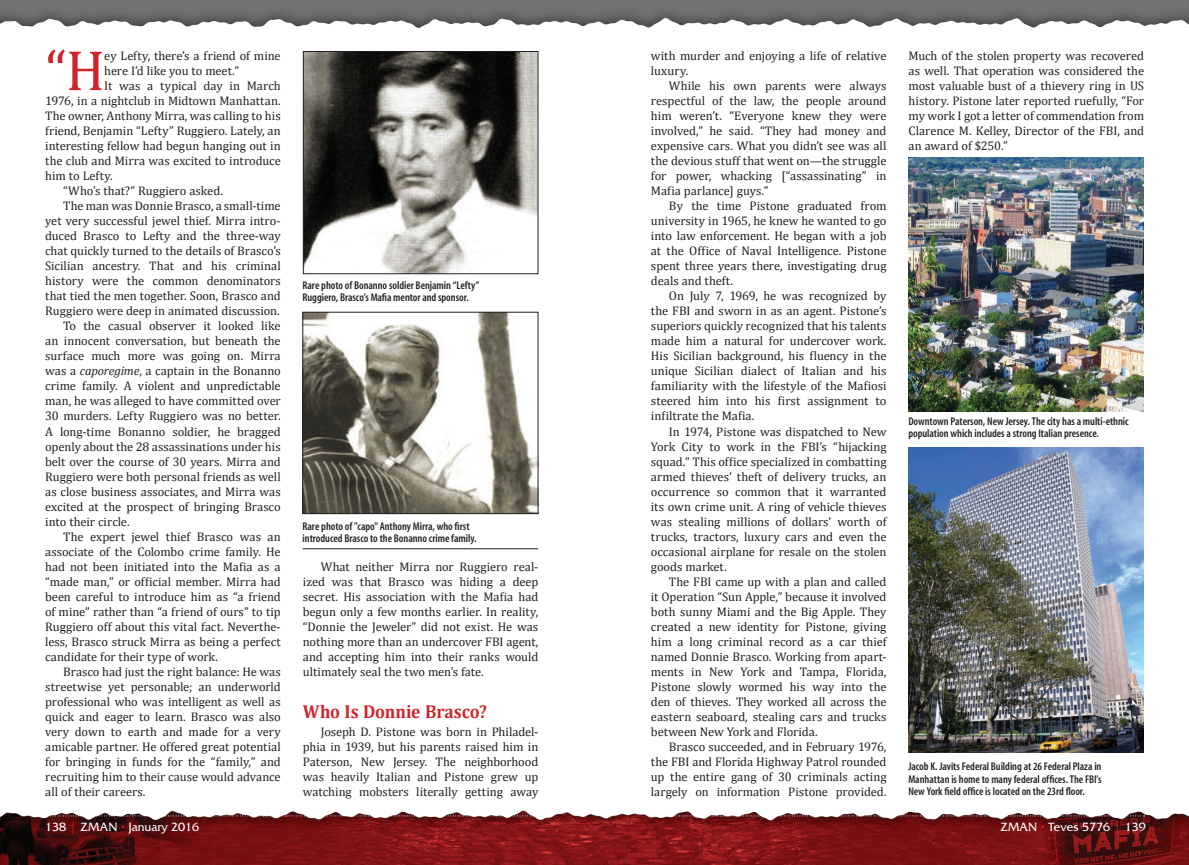
<style>
.page{position:relative;width:1189px;height:865px;background:#fff}
.page>*{position:absolute;margin:0;border:0;box-sizing:border-box;transform-origin:0 0}
.t1{font:57.5px "Cambria";color:#d1232a}
.t2{font:700 18.75px "Cambria";color:#d1232a;scale:.93 1}
.t3{font:12.5px/15px "Cambria";color:#231f20;text-align:justify}
.t4{font:12.5px "Friz Quadrata";color:#fff}
.t5{font:600 condensed 11.25px/12.5px "Myriad";letter-spacing:-.005em;color:#231f20}
.s1{font-style:italic}
.s2{color:#d1232a}
</style>
<div class="page">
<img style="left:0;top:0;width:1188px;height:28px">
<img style="left:0;top:810px;width:1188px;height:54px">
<img style="left:305px;top:53px;width:231px;height:219px">
<div style="left:303px;top:51px;width:235px;height:223px;border:1px solid #231f20"></div>
<img style="left:304px;top:314px;width:232px;height:197px">
<div style="left:302px;top:312px;width:236px;height:201px;border:1px solid #231f20"></div>
<img style="left:908px;top:158px;width:235px;height:253px">
<img style="left:908px;top:447px;width:235px;height:305px">
<hr style="left:302px;top:548px;width:236px;height:1px;background:#231f20">
<svg style="left:45px;top:815px;width:494px;height:1px"></svg>
<svg style="left:651px;top:815px;width:493px;height:1px"></svg>
<h1 class="t1" style="left:45px;top:37px;width:61px">“H</h1>
<p class="t3" style="left:104px;top:48px;width:178px">ey Lefty, there’s a friend of mine</p>
<p class="t3" style="left:104px;top:63px;width:136px">here I’d like you to meet.”</p>
<p class="t3" style="left:104px;top:78px;width:178px">It was a typical day in March</p>
<p class="t3" style="left:45px;top:93px;width:237px">1976, in a nightclub in Midtown Manhattan.</p>
<p class="t3" style="left:45px;top:108px;width:237px">The owner, Anthony Mirra, was calling to his</p>
<p class="t3" style="left:45px;top:123px;width:237px">friend, Benjamin “Lefty” Ruggiero. Lately, an</p>
<p class="t3" style="left:45px;top:138px;width:237px">interesting fellow had begun hanging out in</p>
<p class="t3" style="left:45px;top:153px;width:237px">the club and Mirra was excited to introduce</p>
<p class="t3" style="left:45px;top:168px;width:69px">him to Lefty.</p>
<p class="t3" style="left:63px;top:183px;width:161px">“Who’s that?” Ruggiero asked.</p>
<p class="t3" style="left:63px;top:198px;width:219px">The man was Donnie Brasco, a small-time</p>
<p class="t3" style="left:45px;top:213px;width:237px">yet very successful jewel thief. Mirra intro-</p>
<p class="t3" style="left:45px;top:228px;width:237px">duced Brasco to Lefty and the three-way</p>
<p class="t3" style="left:45px;top:243px;width:237px">chat quickly turned to the details of Brasco’s</p>
<p class="t3" style="left:45px;top:258px;width:237px">Sicilian ancestry. That and his criminal</p>
<p class="t3" style="left:45px;top:273px;width:237px">history were the common denominators</p>
<p class="t3" style="left:45px;top:288px;width:237px">that tied the men together. Soon, Brasco and</p>
<p class="t3" style="left:45px;top:303px;width:236px">Ruggiero were deep in animated discussion.</p>
<p class="t3" style="left:63px;top:318px;width:219px">To the casual observer it looked like</p>
<p class="t3" style="left:45px;top:333px;width:237px">an innocent conversation, but beneath the</p>
<p class="t3" style="left:45px;top:348px;width:237px">surface much more was going on. Mirra</p>
<p class="t3" style="left:45px;top:363px;width:237px">was a <span class="s1">caporegime</span>, a captain in the Bonanno</p>
<p class="t3" style="left:45px;top:378px;width:237px">crime family. A violent and unpredictable</p>
<p class="t3" style="left:45px;top:393px;width:237px">man, he was alleged to have committed over</p>
<p class="t3" style="left:45px;top:408px;width:237px">30 murders. Lefty Ruggiero was no better.</p>
<p class="t3" style="left:45px;top:423px;width:237px">A long-time Bonanno soldier, he bragged</p>
<p class="t3" style="left:45px;top:438px;width:237px">openly about the 28 assassinations under his</p>
<p class="t3" style="left:45px;top:453px;width:237px">belt over the course of 30 years. Mirra and</p>
<p class="t3" style="left:45px;top:468px;width:237px">Ruggiero were both personal friends as well</p>
<p class="t3" style="left:45px;top:483px;width:237px">as close business associates, and Mirra was</p>
<p class="t3" style="left:45px;top:498px;width:237px">excited at the prospect of bringing Brasco</p>
<p class="t3" style="left:45px;top:513px;width:86px">into their circle.</p>
<p class="t3" style="left:63px;top:528px;width:219px">The expert jewel thief Brasco was an</p>
<p class="t3" style="left:45px;top:543px;width:237px">associate of the Colombo crime family. He</p>
<p class="t3" style="left:45px;top:558px;width:237px">had not been initiated into the Mafia as a</p>
<p class="t3" style="left:45px;top:573px;width:237px">“made man,” or official member. Mirra had</p>
<p class="t3" style="left:45px;top:588px;width:237px">been careful to introduce him as “a friend</p>
<p class="t3" style="left:45px;top:603px;width:237px">of mine” rather than “a friend of ours” to tip</p>
<p class="t3" style="left:45px;top:618px;width:237px">Ruggiero off about this vital fact. Neverthe-</p>
<p class="t3" style="left:45px;top:633px;width:237px">less, Brasco struck Mirra as being a perfect</p>
<p class="t3" style="left:45px;top:648px;width:174px">candidate for their type of work.</p>
<p class="t3" style="left:63px;top:663px;width:219px">Brasco had just the right balance: He was</p>
<p class="t3" style="left:45px;top:678px;width:237px">streetwise yet personable; an underworld</p>
<p class="t3" style="left:45px;top:693px;width:237px">professional who was intelligent as well as</p>
<p class="t3" style="left:45px;top:708px;width:237px">quick and eager to learn. Brasco was also</p>
<p class="t3" style="left:45px;top:723px;width:237px">very down to earth and made for a very</p>
<p class="t3" style="left:45px;top:738px;width:237px">amicable partner. He offered great potential</p>
<p class="t3" style="left:45px;top:753px;width:237px">for bringing in funds for the “family,” and</p>
<p class="t3" style="left:45px;top:768px;width:237px">recruiting him to their cause would advance</p>
<p class="t3" style="left:45px;top:783px;width:102px">all of their careers.</p>
<p class="t5" style="left:302px;top:279px;width:178px">Rare photo of Bonanno soldier Benjamin “Lefty”<br>Ruggiero, Brasco’s Mafia mentor and sponsor.</p>
<p class="t5" style="left:302px;top:520px;width:175px">Rare photo of "capo" Anthony Mirra, who first introduced Brasco to the Bonanno crime family.</p>
<p class="t3" style="left:303px;top:558px;width:237px;text-indent:18px">What neither Mirra nor Ruggiero real&shy;ized was that Brasco was hiding a deep secret. His association with the Mafia had begun only a few months earlier. In reality, “Donnie the Jeweler” did not exist. He was nothing more than an undercover FBI agent, and accepting him into their ranks would ultimately seal the two men’s fate.</p>
<h2 class="t2" style="left:303px;top:698px;width:199px">Who Is Donnie Brasco?</h2>
<p class="t3" style="left:303px;top:723px;width:237px;text-indent:18px">Joseph D. Pistone was born in Philadel&shy;phia in 1939, but his parents raised him in Paterson, New Jersey. The neighborhood was heavily Italian and Pistone grew up watching mobsters literally getting away</p>
<p class="t3" style="left:650px;top:48px;width:237px">with murder and enjoying a life of relative luxury.</p>
<p class="t3" style="left:650px;top:78px;width:237px;text-indent:18px">While his own parents were always respectful of the law, the people around him weren’t. “Everyone knew they were involved,” he said. “They had money and expensive cars. What you didn’t see was all the devious stuff that went on—the struggle for power, whacking [“assassinating” in Mafia parlance] guys.”</p>
<p class="t3" style="left:650px;top:198px;width:237px;text-indent:18px">By the time Pistone graduated from university in 1965, he knew he wanted to go into law enforcement. He began with a job at the Office of Naval Intelligence. Pistone spent three years there, investigating drug deals and theft.</p>
<p class="t3" style="left:650px;top:288px;width:237px;text-indent:18px">On July 7, 1969, he was recognized by the FBI and sworn in as an agent. Pistone’s superiors quickly recognized that his talents made him a natural for undercover work.<br>His Sicilian background, his fluency in the unique Sicilian dialect of Italian and his familiarity with the lifestyle of the Mafiosi steered him into his first assignment to infiltrate the Mafia.</p>
<p class="t3" style="left:650px;top:423px;width:237px;text-indent:18px">In 1974, Pistone was dispatched to New York City to work in the FBI’s “hijacking squad.” This office specialized in combatting armed thieves’ theft of delivery trucks, an occurrence so common that it warranted its own crime unit. A ring of vehicle thieves was stealing millions of dollars’ worth of trucks, tractors, luxury cars and even the occasional airplane for resale on the stolen goods market.</p>
<p class="t3" style="left:650px;top:573px;width:237px;text-indent:18px">The FBI came up with a plan and called it Operation “Sun Apple,” because it involved both sunny Miami and the Big Apple. They created a new identity for Pistone, giving him a long criminal record as a car thief named Donnie Brasco. Working from apart&shy;ments in New York and Tampa, Florida, Pistone slowly wormed his way into the den of thieves. They worked all across the eastern seaboard, stealing cars and trucks between New York and Florida.</p>
<p class="t3" style="left:650px;top:738px;width:237px;text-indent:18px">Brasco succeeded, and in February 1976, the FBI and Florida Highway Patrol rounded up the entire gang of 30 criminals acting largely on information Pistone provided.</p>
<p class="t3" style="left:908px;top:48px;width:237px">Much of the stolen property was recovered as well. That operation was considered the most valuable bust of a thievery ring in US history. Pistone later reported ruefully, “For my work I got a letter of commendation from Clarence M. Kelley, Director of the FBI, and an award of $250.”</p>
<p class="t5" style="left:908px;top:415px;width:222px">Downtown Paterson, New Jersey. The city has a multi-ethnic population which includes a strong Italian presence.</p>
<p class="t5" style="left:908px;top:760px;width:194px;text-align:justify">Jacob K. Javits Federal Building at 26 Federal Plaza in Manhattan is home to many federal offices. The FBI’s New York field office is located on the 23rd floor.</p>
<p class="t4" style="left:45px;top:819px;width:156px">138 <span class="s2">|</span> ZMAN <span class="s2">•</span> January 2016</p>
<p class="t4" style="left:1000px;top:819px;width:147px">ZMAN <span class="s2">•</span> Teves 5776 <span class="s2">|</span> 139</p>
</div>
